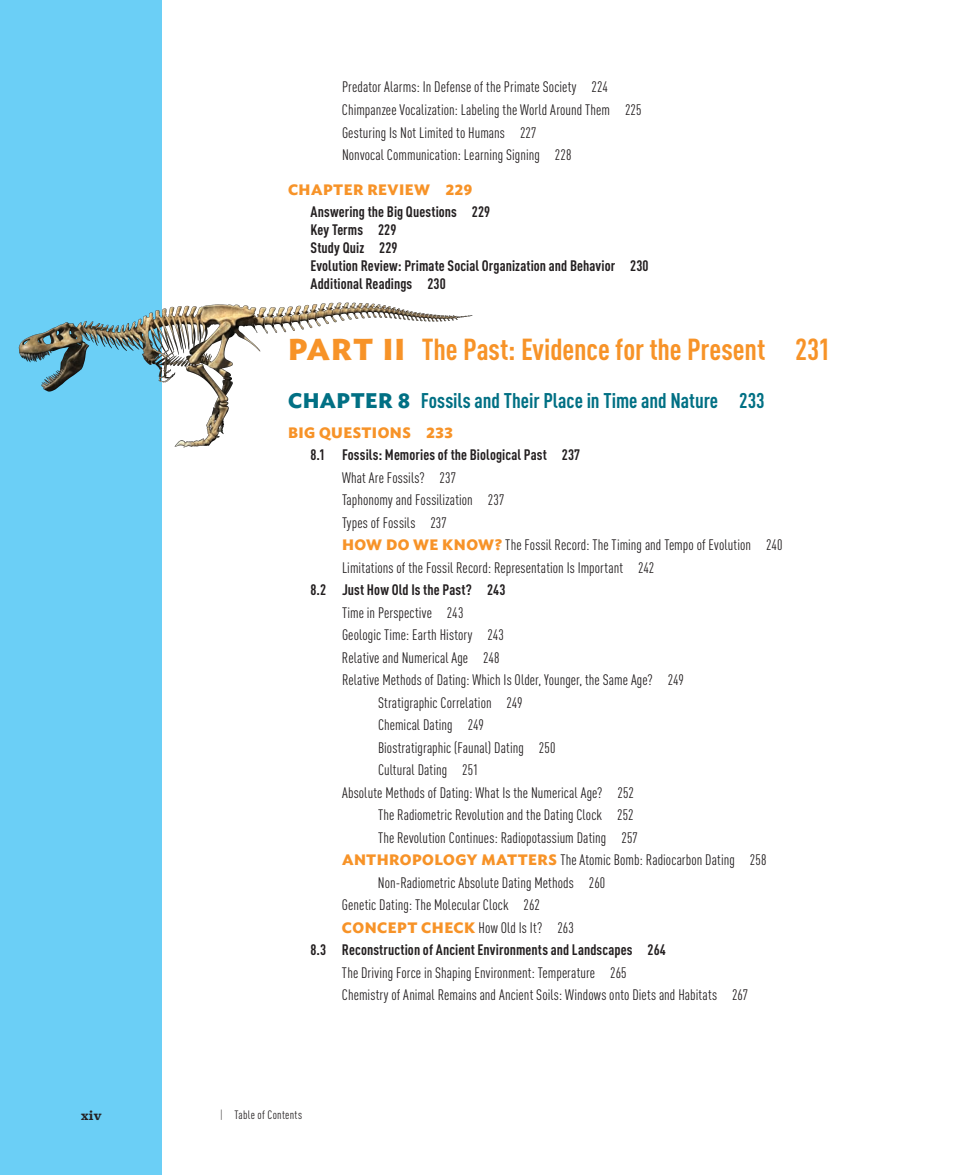
<style>
.page{position:relative;width:972px;height:1175px;background:#fff}
.page>*{position:absolute;margin:0;border:0;box-sizing:border-box;transform-origin:0 0}
.t1{font:700 condensed 30px "DINOT";letter-spacing:-.005em;color:#f79328}
.t2{font:700 condensed 21px "DINOT";color:#017084}
.t3{font:condensed 15px/22.5px "DINOT";letter-spacing:.005em;color:#231f20}
.t4{font:700 condensed 15px/18px "DINOT";letter-spacing:.005em;color:#231f20}
.t5{font:700 15px "Ideal Sans";letter-spacing:.03em;color:#f79328}
.t6{font:700 13.5px "Sentinel";color:#231f20}
.t7{font:condensed 12px "DINOT";letter-spacing:.03em;color:#231f20}
.s1{font-family:"Ideal Sans";font-stretch:normal;color:#f79328}
.s2{font-family:"Ideal Sans";font-stretch:normal}
.s3{font-family:"Ideal Sans";font-weight:700;font-stretch:normal;color:#f79328}
.s4{font-weight:300}
</style>
<div class="page">
<div style="left:0;top:0;width:162px;height:1174px;background:#6bcff6"></div>
<svg style="left:327px;top:303px;width:12px;height:8px"></svg>
<p class="t3" style="left:342px;top:76px;width:301px">Predator Alarms: In Defense of the Primate Society 224<br>Chimpanzee Vocalization: Labeling the World Around Them 225<br>Gesturing Is Not Limited to Humans 227<br>Nonvocal Communication: Learning Signing 228</p>
<p class="t4" style="left:310px;top:178px;width:181px;line-height:22.5px;text-indent:-22px"><span class="s1">CHAPTER REVIEW 229<br></span>Answering the Big Questions 229</p>
<p class="t4" style="left:310px;top:220px;width:340px">Key Terms 229<br>Study Quiz 229<br>Evolution Review: Primate Social Organization and Behavior 230<br>Additional Readings 230</p>
<p class="t1" style="left:288px;top:331px;width:544px"><span class="s2">PART II</span> The Past: Evidence for the Present 231</p>
<p class="t2" style="left:288px;top:387px;width:478px"><span class="s2">CHAPTER 8</span> Fossils and Their Place in Time and Nature 233</p>
<p class="t5" style="left:288px;top:420px;width:166px">BIG QUESTIONS 233</p>
<p class="t4" style="left:310px;top:445px;width:271px">8.1 Fossils: Memories of the Biological Past 237</p>
<p class="t3" style="left:342px;top:466px;width:116px">What Are Fossils? 237</p>
<p class="t3" style="left:342px;top:488px;width:164px">Taphonomy and Fossilization 237</p>
<p class="t3" style="left:342px;top:511px;width:106px">Types of Fossils 237</p>
<p class="t3" style="left:342px;top:533px;width:442px"><span class="s3">HOW DO WE KNOW?</span> The Fossil Record: The Timing and Tempo of Evolution 240</p>
<p class="t3" style="left:342px;top:556px;width:314px">Limitations of the Fossil Record: Representation Is Important 242</p>
<p class="t4" style="left:310px;top:580px;width:197px">8.2 Just How Old Is the Past? 243</p>
<p class="t3" style="left:342px;top:601px;width:123px">Time in Perspective 243</p>
<p class="t3" style="left:342px;top:623px;width:163px">Geologic Time: Earth History 243</p>
<p class="t3" style="left:342px;top:646px;width:159px">Relative and Numerical Age 248</p>
<p class="t3" style="left:342px;top:668px;width:343px">Relative Methods of Dating: Which Is Older, Younger, the Same Age? 249</p>
<p class="t3" style="left:378px;top:691px;width:146px">Stratigraphic Correlation 249</p>
<p class="t3" style="left:378px;top:713px;width:107px">Chemical Dating 249</p>
<p class="t3" style="left:378px;top:736px;width:179px">Biostratigraphic (Faunal) Dating 250</p>
<p class="t3" style="left:378px;top:758px;width:102px">Cultural Dating 251</p>
<p class="t3" style="left:342px;top:781px;width:293px">Absolute Methods of Dating: What Is the Numerical Age? 252</p>
<p class="t3" style="left:378px;top:803px;width:257px">The Radiometric Revolution and the Dating Clock 252</p>
<p class="t3" style="left:378px;top:826px;width:262px">The Revolution Continues: Radiopotassium Dating 257</p>
<p class="t3" style="left:342px;top:848px;width:426px"><span class="s3">ANTHROPOLOGY MATTERS</span> The Atomic Bomb: Radiocarbon Dating 258</p>
<p class="t3" style="left:378px;top:871px;width:229px">Non-Radiometric Absolute Dating Methods 260</p>
<p class="t3" style="left:342px;top:893px;width:200px">Genetic Dating: The Molecular Clock 262</p>
<p class="t3" style="left:342px;top:916px;width:233px"><span class="s3">CONCEPT CHECK</span> How Old Is It? 263</p>
<p class="t4" style="left:310px;top:940px;width:357px">8.3 Reconstruction of Ancient Environments and Landscapes 264</p>
<p class="t3" style="left:342px;top:961px;width:286px">The Driving Force in Shaping Environment: Temperature 265</p>
<p class="t3" style="left:342px;top:983px;width:408px">Chemistry of Animal Remains and Ancient Soils: Windows onto Diets and Habitats 267</p>
<p class="t6" style="left:81px;top:1104px;width:22px">xiv</p>
<p class="t7" style="left:220px;top:1107px;width:84px"><span class="s4">|</span> Table of Contents</p>
</div>
